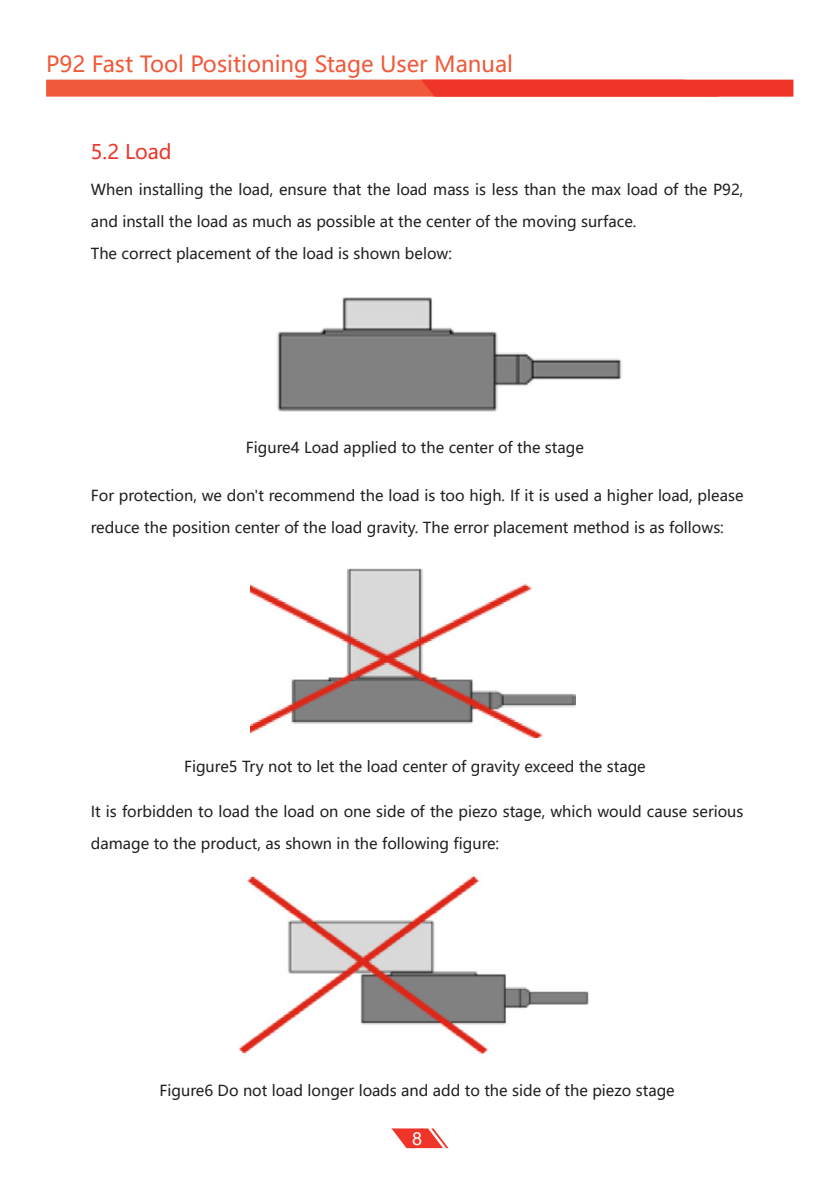
<style>
.page{position:relative;width:840px;height:1191px;background:#fff}
.page>*{position:absolute;margin:0;border:0;box-sizing:border-box;transform-origin:0 0}
.t1{font:22px "Microsoft Ya Hei";color:#f0593a}
.二级标题{font:20px "Microsoft Ya Hei";color:#ef342a}
.t2{font:18px "Arial";color:#fff}
.正文-1{font:15px/32px "Microsoft Ya Hei";color:#231f20}
</style>
<div class="page">
<svg style="left:46px;top:80px;width:747px;height:17px"></svg>
<svg style="left:391px;top:1128px;width:57px;height:20px"></svg>
<img style="left:277px;top:297px;width:345px;height:115px">
<img style="left:250px;top:568px;width:325px;height:169px">
<img style="left:238px;top:875px;width:351px;height:179px">
<h1 class="t1" style="left:46px;top:50px;width:468px">P92 Fast Tool Positioning Stage User Manual</h1>
<p class="二级标题" style="left:91px;top:138px;width:82px">5.2 Load</p>
<p class="正文-1" style="left:91px;top:173px;width:653px">When installing the load, ensure that the load mass is less than the max load of the P92, and install the load as much as possible at the center of the moving surface.</p>
<p class="正文-1" style="left:91px;top:237px;width:362px">The correct placement of the load is shown below:</p>
<p class="正文-1" style="left:246px;top:431px;width:339px">Figure4 Load applied to the center of the stage</p>
<p class="正文-1" style="left:91px;top:479px;width:653px">For protection, we don't recommend the load is too high. If it is used a higher load, please reduce the position center of the load gravity. The error placement method is as follows:</p>
<p class="正文-1" style="left:184px;top:749px;width:463px">Figure5 Try not to let the load center of gravity exceed the stage</p>
<p class="正文-1" style="left:91px;top:795px;width:653px">It is forbidden to load the load on one side of the piezo stage, which would cause serious damage to the product, as shown in the following figure:</p>
<p class="正文-1" style="left:159px;top:1073px;width:516px">Figure6 Do not load longer loads and add to the side of the piezo stage</p>
<p class="t2" style="left:412px;top:1126px;width:12px">8</p>
</div>
